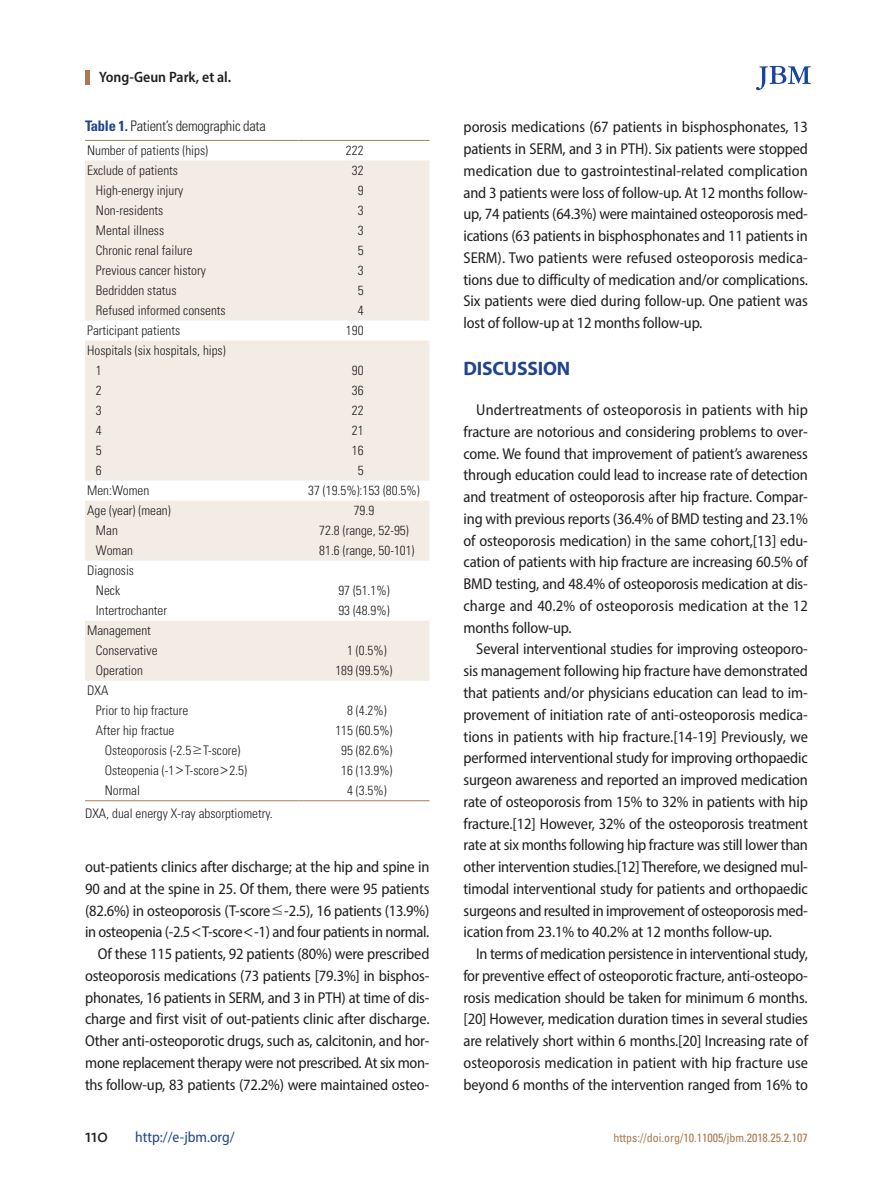
<style>
.page{position:relative;width:893px;height:1191px;background:#fff}
.page>*{position:absolute;margin:0;border:0;box-sizing:border-box;transform-origin:0 0}
.jbm_대제목{font:700 19.5px "Myriad Pro";letter-spacing:-.01em;color:#21448d}
.t1{font:18px "The Mix";color:#231f20}
.jbm_본문{font:semi-condensed 15.75px/21.8px "Myriad Pro";letter-spacing:-.01em;color:#231f20;text-align:justify}
.t2{font:600 semi-condensed 15px "Myriad Pro";color:#231f20}
.t3{font:semi-condensed 15px "Myriad Pro";color:#21448d}
.jbm_표그림캡션{font:300 condensed 14.55px "Univers LT Std";letter-spacing:-.02em;color:#231f20}
.jbm_표본문{font:300 condensed 13.2px "Univers LT Std";color:#231f20}
.t4{font:condensed 12px "Univers LT Std";color:#a97b50}
.s1{font-weight:700;color:#21448d}
.s2{font-family:"Dotum";font-weight:400;font-stretch:normal}
.s3{font-family:"Dotum";font-stretch:normal}
</style>
<div class="page">
<hr style="left:85px;top:70px;width:4px;height:15px;background:#a97b50">
<svg style="left:756px;top:66px;width:55px;height:24px"></svg>
<svg style="left:85px;top:160px;width:344px;height:520px;fill:#f3ece5"></svg>
<hr style="left:85px;top:800px;width:213px;height:1px;background:#a97b50">
<hr style="left:298px;top:800px;width:131px;height:1px;background:#a97b50">
<hr style="left:85px;top:140px;width:213px;height:1px;background:#a97b50">
<hr style="left:298px;top:140px;width:131px;height:1px;background:#a97b50">
<p class="t2" style="left:99px;top:68px;width:134px">Yong-Geun Park, et al.</p>
<p class="jbm_표그림캡션" style="left:85px;top:117px;width:182px"><span class="s1">Table 1.</span> Patient’s demographic data</p>
<p class="jbm_표본문" style="left:87px;top:142px;width:122px">Number of patients (hips)</p>
<p class="jbm_표본문" style="left:346px;top:142px;width:19px">222</p>
<p class="jbm_표본문" style="left:87px;top:162px;width:92px">Exclude of patients</p>
<p class="jbm_표본문" style="left:352px;top:162px;width:13px">32</p>
<p class="jbm_표본문" style="left:96px;top:182px;width:89px">High-energy injury</p>
<p class="jbm_표본문" style="left:358px;top:182px;width:7px">9</p>
<p class="jbm_표본문" style="left:96px;top:202px;width:69px">Non-residents</p>
<p class="jbm_표본문" style="left:358px;top:202px;width:7px">3</p>
<p class="jbm_표본문" style="left:96px;top:222px;width:70px">Mental illness</p>
<p class="jbm_표본문" style="left:358px;top:222px;width:7px">3</p>
<p class="jbm_표본문" style="left:96px;top:242px;width:98px">Chronic renal failure</p>
<p class="jbm_표본문" style="left:358px;top:242px;width:7px">5</p>
<p class="jbm_표본문" style="left:96px;top:262px;width:111px">Previous cancer history</p>
<p class="jbm_표본문" style="left:358px;top:262px;width:7px">3</p>
<p class="jbm_표본문" style="left:96px;top:282px;width:82px">Bedridden status</p>
<p class="jbm_표본문" style="left:358px;top:282px;width:7px">5</p>
<p class="jbm_표본문" style="left:96px;top:302px;width:131px">Refused informed consents</p>
<p class="jbm_표본문" style="left:358px;top:302px;width:7px">4</p>
<p class="jbm_표본문" style="left:87px;top:322px;width:95px">Participant patients</p>
<p class="jbm_표본문" style="left:346px;top:322px;width:19px">190</p>
<p class="jbm_표본문" style="left:87px;top:342px;width:140px">Hospitals (six hospitals, hips)</p>
<p class="jbm_표본문" style="left:96px;top:362px;width:7px">1</p>
<p class="jbm_표본문" style="left:352px;top:362px;width:13px">90</p>
<p class="jbm_표본문" style="left:96px;top:382px;width:7px">2</p>
<p class="jbm_표본문" style="left:352px;top:382px;width:13px">36</p>
<p class="jbm_표본문" style="left:96px;top:402px;width:7px">3</p>
<p class="jbm_표본문" style="left:352px;top:402px;width:13px">22</p>
<p class="jbm_표본문" style="left:96px;top:422px;width:7px">4</p>
<p class="jbm_표본문" style="left:352px;top:422px;width:13px">21</p>
<p class="jbm_표본문" style="left:96px;top:442px;width:7px">5</p>
<p class="jbm_표본문" style="left:352px;top:442px;width:13px">16</p>
<p class="jbm_표본문" style="left:96px;top:462px;width:7px">6</p>
<p class="jbm_표본문" style="left:358px;top:462px;width:7px">5</p>
<p class="jbm_표본문" style="left:87px;top:482px;width:64px">Men:Women</p>
<p class="jbm_표본문" style="left:308px;top:482px;width:113px">37 (19.5%):153 (80.5%)</p>
<p class="jbm_표본문" style="left:87px;top:502px;width:85px">Age (year) (mean)</p>
<p class="jbm_표본문" style="left:354px;top:502px;width:22px">79.9</p>
<p class="jbm_표본문" style="left:96px;top:522px;width:23px">Man</p>
<p class="jbm_표본문" style="left:319px;top:522px;width:91px">72.8 (range, 52-95)</p>
<p class="jbm_표본문" style="left:96px;top:542px;width:39px">Woman</p>
<p class="jbm_표본문" style="left:319px;top:542px;width:97px">81.6 (range, 50-101)</p>
<p class="jbm_표본문" style="left:87px;top:562px;width:48px">Diagnosis</p>
<p class="jbm_표본문" style="left:96px;top:582px;width:26px">Neck</p>
<p class="jbm_표본문" style="left:338px;top:582px;width:53px">97 (51.1%)</p>
<p class="jbm_표본문" style="left:96px;top:602px;width:73px">Intertrochanter</p>
<p class="jbm_표본문" style="left:338px;top:602px;width:53px">93 (48.9%)</p>
<p class="jbm_표본문" style="left:87px;top:622px;width:65px">Management</p>
<p class="jbm_표본문" style="left:96px;top:642px;width:63px">Conservative</p>
<p class="jbm_표본문" style="left:347px;top:642px;width:41px">1 (0.5%)</p>
<p class="jbm_표본문" style="left:96px;top:662px;width:48px">Operation</p>
<p class="jbm_표본문" style="left:335px;top:662px;width:59px">189 (99.5%)</p>
<p class="jbm_표본문" style="left:87px;top:682px;width:23px">DXA</p>
<p class="jbm_표본문" style="left:96px;top:702px;width:94px">Prior to hip fracture</p>
<p class="jbm_표본문" style="left:347px;top:702px;width:41px">8 (4.2%)</p>
<p class="jbm_표본문" style="left:96px;top:722px;width:80px">After hip fractue</p>
<p class="jbm_표본문" style="left:335px;top:722px;width:59px">115 (60.5%)</p>
<p class="jbm_표본문" style="left:105px;top:742px;width:137px">Osteoporosis (-2.5<span class="s2">≥</span>T-score)</p>
<p class="jbm_표본문" style="left:341px;top:742px;width:53px">95 (82.6%)</p>
<p class="jbm_표본문" style="left:105px;top:762px;width:144px">Osteopenia (-1<span class="s2">&gt;</span>T-score<span class="s2">&gt;</span>2.5)</p>
<p class="jbm_표본문" style="left:341px;top:762px;width:53px">16 (13.9%)</p>
<p class="jbm_표본문" style="left:105px;top:782px;width:37px">Normal</p>
<p class="jbm_표본문" style="left:347px;top:782px;width:41px">4 (3.5%)</p>
<p class="jbm_표본문" style="left:85px;top:805px;width:189px">DXA, dual energy X-ray absorptiometry.</p>
<p class="jbm_본문" style="left:85px;top:855px;width:346px">out-patients clinics after discharge; at the hip and spine in 90 and at the spine in 25. Of them, there were 95 patients (82.6%) in osteoporosis (T-score<span class="s3">≤</span>-2.5), 16 patients (13.9%) in osteopenia (-2.5<span class="s3">&lt;</span>T-score<span class="s3">&lt;</span>-1) and four patients in normal.</p>
<p class="jbm_본문" style="left:85px;top:942px;width:346px;text-indent:13px">Of these 115 patients, 92 patients (80%) were prescribed osteoporosis medications (73 patients [79.3%] in bisphos&shy;phonates, 16 patients in SERM, and 3 in PTH) at time of dis&shy;charge and first visit of out-patients clinic after discharge.<br>Other anti-osteoporotic drugs, such as, calcitonin, and hor&shy;mone replacement therapy were not prescribed. At six mon&shy;ths follow-up, 83 patients (72.2%) were maintained osteo-</p>
<p class="jbm_본문" style="left:463px;top:116px;width:346px">porosis medications (67 patients in bisphosphonates, 13 patients in SERM, and 3 in PTH). Six patients were stopped medication due to gastrointestinal-related complication and 3 patients were loss of follow-up. At 12 months follow&shy;up, 74 patients (64.3%) were maintained osteoporosis med&shy;ications (63 patients in bisphosphonates and 11 patients in SERM). Two patients were refused osteoporosis medica&shy;tions due to difficulty of medication and/or complications.<br>Six patients were died during follow-up. One patient was lost of follow-up at 12 months follow-up.</p>
<p class="jbm_대제목" style="left:463px;top:355px;width:108px">DISCUSSION</p>
<p class="jbm_본문" style="left:463px;top:399px;width:346px;text-indent:13px">Undertreatments of osteoporosis in patients with hip fracture are notorious and considering problems to over&shy;come. We found that improvement of patient’s awareness through education could lead to increase rate of detection and treatment of osteoporosis after hip fracture. Compar&shy;ing with previous reports (36.4% of BMD testing and 23.1% of osteoporosis medication) in the same cohort,[13] edu&shy;cation of patients with hip fracture are increasing 60.5% of BMD testing, and 48.4% of osteoporosis medication at dis&shy;charge and 40.2% of osteoporosis medication at the 12 months follow-up.</p>
<p class="jbm_본문" style="left:463px;top:638px;width:346px;text-indent:13px">Several interventional studies for improving osteoporo&shy;sis management following hip fracture have demonstrated that patients and/or physicians education can lead to im&shy;provement of initiation rate of anti-osteoporosis medica&shy;tions in patients with hip fracture.[14-19] Previously, we performed interventional study for improving orthopaedic surgeon awareness and reported an improved medication rate of osteoporosis from 15% to 32% in patients with hip fracture.[12] However, 32% of the osteoporosis treatment rate at six months following hip fracture was still lower than other intervention studies.[12] Therefore, we designed mul&shy;timodal interventional study for patients and orthopaedic surgeons and resulted in improvement of osteoporosis med&shy;ication from 23.1% to 40.2% at 12 months follow-up.</p>
<p class="jbm_본문" style="left:463px;top:942px;width:346px;text-indent:13px">In terms of medication persistence in interventional study, for preventive effect of osteoporotic fracture, anti-osteopo&shy;rosis medication should be taken for minimum 6 months. [20] However, medication duration times in several studies are relatively short within 6 months.[20] Increasing rate of osteoporosis medication in patient with hip fracture use beyond 6 months of the intervention ranged from 16% to</p>
<p class="t1" style="left:85px;top:1121px;width:25px">110</p>
<p class="t3" style="left:135px;top:1128px;width:101px">http://e-jbm.org/</p>
<p class="t4" style="left:613px;top:1130px;width:196px">https://doi.org/10.11005/jbm.2018.25.2.107</p>
</div>
